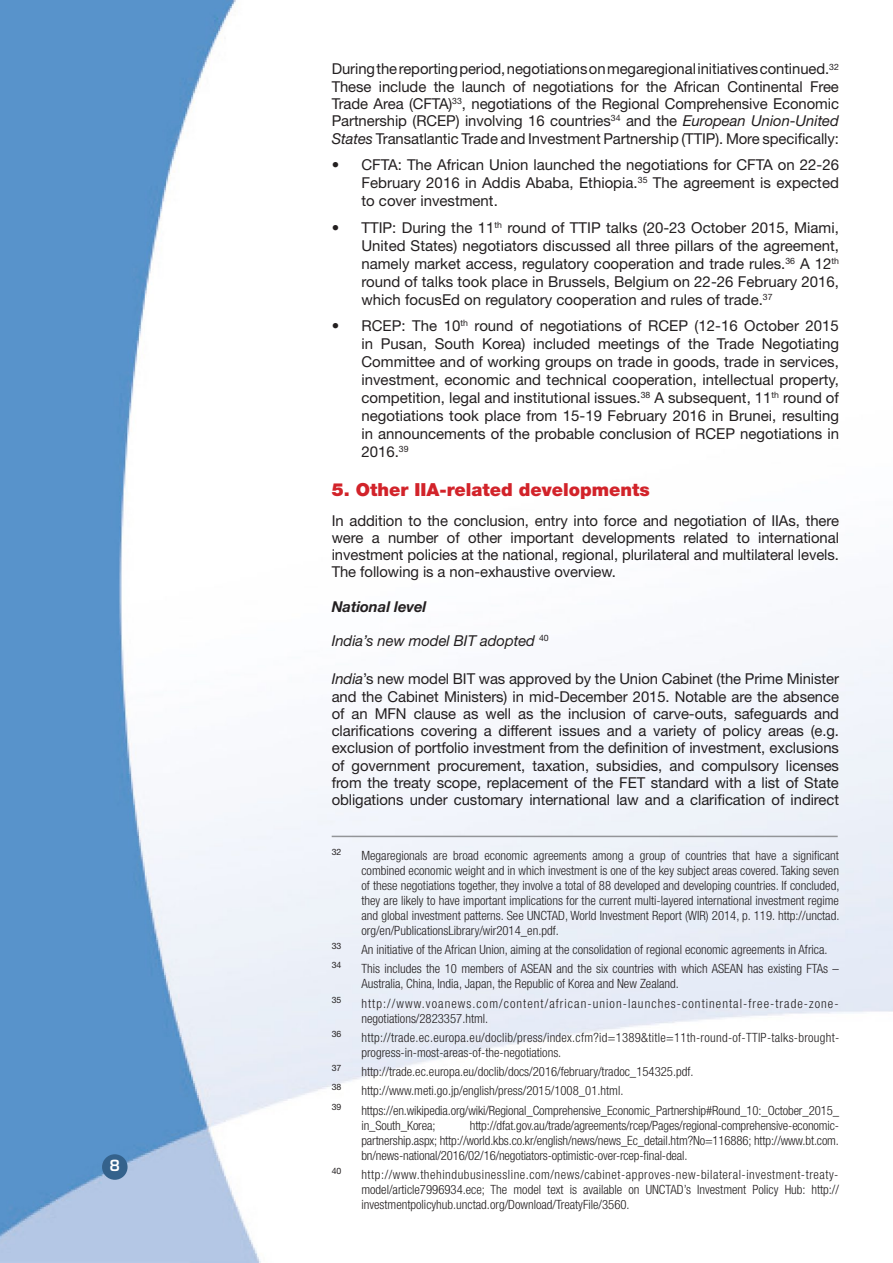
<style>
.page{position:relative;width:893px;height:1263px;background:#fff}
.page>*{position:absolute;margin:0;border:0;box-sizing:border-box;transform-origin:0 0}
.TITLE_NUMBERS{font:900 18px "Helvetica Neue LT Std";color:#d2232a}
.TXT_NORMAL{font:15px/17.2px "Helvetica Neue LT Std";letter-spacing:-.005em;color:#231f20;text-align:justify}
.italic_sub_title{font:italic 15px "Helvetica Neue LT Std";letter-spacing:-.005em;color:#231f20}
.italic_bold_title{font:italic 700 15px "Helvetica Neue LT Std";letter-spacing:-.005em;color:#231f20}
.t1{font:600 15px "Eurostile LT Std";color:#fff}
.NOTE{font:300 condensed 12.75px/15px "Helvetica Neue LT Std";color:#231f20;text-align:justify}
.NOTE-2{font:300 condensed 12.75px/15px "Helvetica Neue LT Std";letter-spacing:.02em;color:#231f20}
.NOTE-3{font:300 condensed 12.75px/15px "Helvetica Neue LT Std";letter-spacing:.085em;color:#231f20}
.NOTE-4{font:8.7px "Helvetica Neue LT Std";color:#231f20}
.s1{font-style:italic}
</style>
<div class="page">
<img style="left:0;top:0;width:893px;height:1263px">
<div style="left:102px;top:1154px;width:26px;height:26px;background:#34628c;border-radius:50%"></div>
<hr style="left:332px;top:836px;width:506px;height:1px;background:#939598">
<p class="t1" style="left:110px;top:1156px;width:12px">8</p>
<p class="TXT_NORMAL" style="left:332px;top:60px;width:509px">During the reporting period, negotiations on megaregional initiatives continued.<sup>32<br></sup>These include the launch of negotiations for the African Continental Free Trade Area (CFTA)<sup>33</sup>, negotiations of the Regional Comprehensive Economic Partnership (RCEP) involving 16 countries<sup>34</sup> and the <span class="s1">European Union</span>-<span class="s1">United States</span> Transatlantic Trade and Investment Partnership (TTIP). More specifically:</p>
<p class="TXT_NORMAL" style="left:361px;top:155px;width:479px;line-height:18px;text-indent:-30px">• CFTA: The African Union launched the negotiations for CFTA on 22-26<br>February 2016 in Addis Ababa, Ethiopia.<sup>35</sup> The agreement is expected to cover investment.</p>
<p class="TXT_NORMAL" style="left:361px;top:218px;width:479px;line-height:18px;text-indent:-30px">• TTIP: During the 11<sup>th</sup> round of TTIP talks (20-23 October 2015, Miami, United States) negotiators discussed all three pillars of the agreement, namely market access, regulatory cooperation and trade rules.<sup>36</sup> A 12<sup>th </sup>round of talks took place in Brussels, Belgium on 22-26 February 2016, which focusEd on regulatory cooperation and rules of trade.<sup>37</sup></p>
<p class="TXT_NORMAL" style="left:361px;top:316px;width:479px;line-height:18px;text-indent:-30px">• RCEP: The 10<sup>th</sup> round of negotiations of RCEP (12-16 October 2015 in Pusan, South Korea) included meetings of the Trade Negotiating Committee and of working groups on trade in goods, trade in services, investment, economic and technical cooperation, intellectual property, competition, legal and institutional issues.<sup>38</sup> A subsequent, 11<sup>th</sup> round of negotiations took place from 15-19 February 2016 in Brunei, resulting in announcements of the probable conclusion of RCEP negotiations in 2016.<sup>39</sup></p>
<p class="TITLE_NUMBERS" style="left:332px;top:478px;width:320px">5. Other IIA-related developments</p>
<p class="TXT_NORMAL" style="left:332px;top:511px;width:509px">In addition to the conclusion, entry into force and negotiation of IIAs, there were a number of other important developments related to international investment policies at the national, regional, plurilateral and multilateral levels.<br>The following is a non-exhaustive overview.</p>
<p class="italic_bold_title" style="left:332px;top:597px;width:96px">National level</p>
<p class="italic_sub_title" style="left:332px;top:632px;width:219px">India’s new model BIT adopted <sup>40</sup></p>
<p class="TXT_NORMAL" style="left:332px;top:670px;width:509px"><span class="s1">India</span>’s new model BIT was approved by the Union Cabinet (the Prime Minister and the Cabinet Ministers) in mid-December 2015. Notable are the absence of an MFN clause as well as the inclusion of carve-outs, safeguards and clarifications covering a different issues and a variety of policy areas (e.g. exclusion of portfolio investment from the definition of investment, exclusions of government procurement, taxation, subsidies, and compulsory licenses from the treaty scope, replacement of the FET standard with a list of State obligations under customary international law and a clarification of indirect</p>
<p class="NOTE-4" style="left:332px;top:847px;width:11px">32</p>
<p class="NOTE" style="left:361px;top:848px;width:479px">Megaregionals are broad economic agreements among a group of countries that have a significant combined economic weight and in which investment is one of the key subject areas covered. Taking seven of these negotiations together, they involve a total of 88 developed and developing countries. If concluded, they are likely to have important implications for the current multi-layered international investment regime and global investment patterns. See UNCTAD, World Investment Report (WIR) 2014, p. 119. http://unctad. org/en/PublicationsLibrary/wir2014_en.pdf.</p>
<p class="NOTE-4" style="left:332px;top:941px;width:11px">33</p>
<p class="NOTE" style="left:361px;top:942px;width:468px">An initiative of the African Union, aiming at the consolidation of regional economic agreements in Africa.</p>
<p class="NOTE-4" style="left:332px;top:960px;width:11px">34</p>
<p class="NOTE" style="left:361px;top:961px;width:479px">This includes the 10 members of ASEAN and the six countries with which ASEAN has existing FTAs –<br>Australia, China, India, Japan, the Republic of Korea and New Zealand.</p>
<p class="NOTE-4" style="left:332px;top:994px;width:11px">35</p>
<p class="NOTE-3" style="left:361px;top:995px;width:479px">http://www.voanews.com/content/african-union-launches-continental-free-trade-zone&shy;negotiations/2823357.html.</p>
<p class="NOTE-4" style="left:332px;top:1029px;width:11px">36</p>
<p class="NOTE-2" style="left:361px;top:1030px;width:479px">http://trade.ec.europa.eu/doclib/press/index.cfm?id=1389&amp;title=11th-round-of-TTIP-talks-brought&shy;progress-in-most-areas-of-the-negotiations.</p>
<p class="NOTE-4" style="left:332px;top:1063px;width:11px">37</p>
<p class="NOTE" style="left:361px;top:1064px;width:334px">http://trade.ec.europa.eu/doclib/docs/2016/february/tradoc_154325.pdf.</p>
<p class="NOTE-4" style="left:332px;top:1082px;width:11px">38</p>
<p class="NOTE" style="left:361px;top:1083px;width:263px">http://www.meti.go.jp/english/press/2015/1008_01.html.</p>
<p class="NOTE-4" style="left:332px;top:1101px;width:11px">39</p>
<p class="NOTE" style="left:361px;top:1102px;width:479px">https://en.wikipedia.org/wiki/Regional_Comprehensive_Economic_Partnership#Round_10:_October_2015_ in_South_Korea;</p>
<p class="NOTE" style="left:361px;top:1117px;width:479px;text-indent:108px">http://dfat.gov.au/trade/agreements/rcep/Pages/regional-comprehensive-economic&shy;partnership.aspx; http://world.kbs.co.kr/english/news/news_Ec_detail.htm?No=116886; http://www.bt.com. bn/news-national/2016/02/16/negotiators-optimistic-over-rcep-final-deal.</p>
<p class="NOTE-4" style="left:332px;top:1166px;width:11px">40</p>
<p class="NOTE" style="left:361px;top:1167px;width:479px">http://www.thehindubusinessline.com/news/cabinet-approves-new-bilateral-investment-treaty&shy;model/article7996934.ece; The model text is available on UNCTAD’s Investment Policy Hub: http:// investmentpolicyhub.unctad.org/Download/TreatyFile/3560.</p>
</div>
